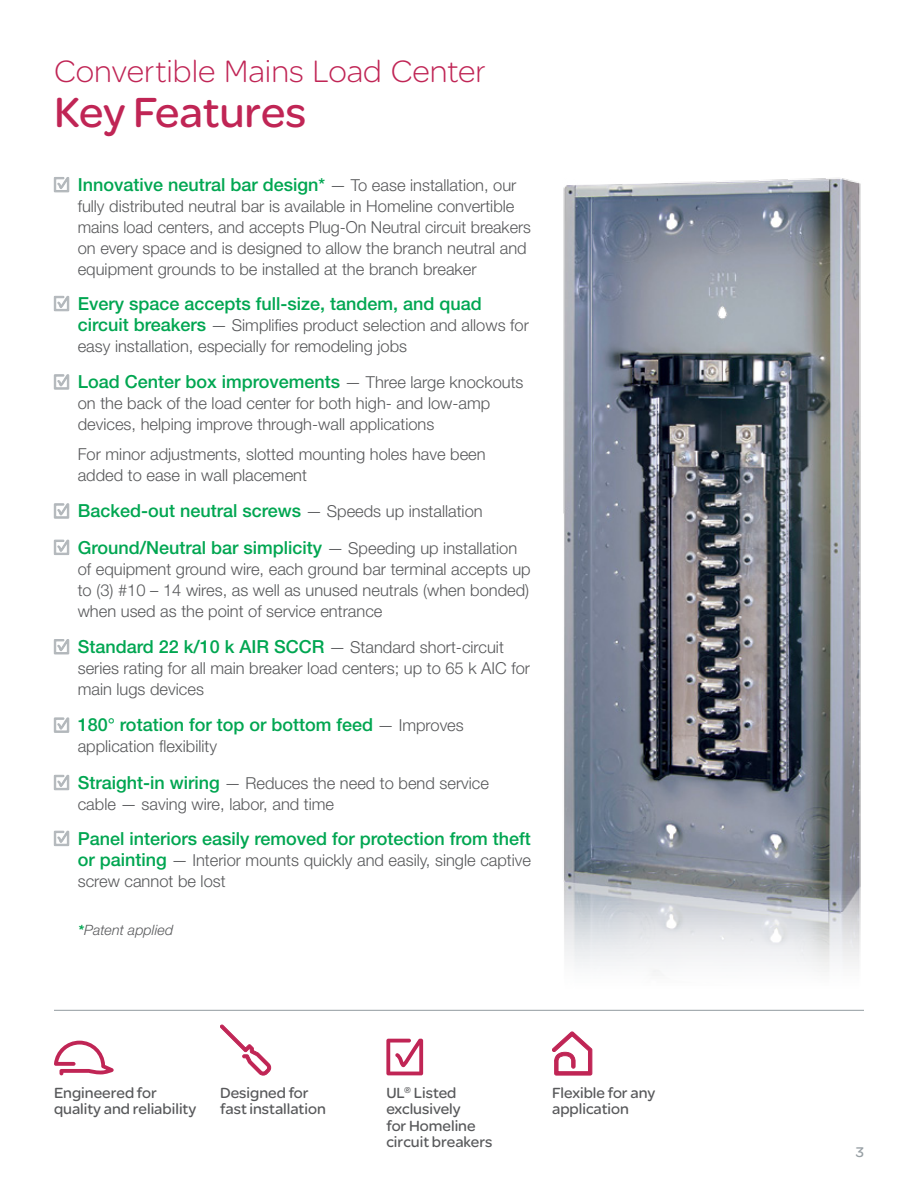
<style>
.page{position:relative;width:918px;height:1188px;background:#fff}
.page>*{position:absolute;margin:0;border:0;box-sizing:border-box;transform-origin:0 0}
.Sub_page_title_22_23{font:45px "SE Optimist";letter-spacing:-.005em;color:#c02555}
.Sub_page_title_22_23-2{font:300 33px "SE Optimist";color:#c02555}
.Bullet_copy_9_12_sym{font:500 18px "Helvetica Neue LT Std";color:#00a651}
.Bullet_copy_9_12_sym-2{font:300 16.5px/21px "Helvetica Neue LT Std";color:#58595b}
.t1{font:15.75px/16.5px "SE Optimist";color:#58595b}
.t2{font:15px "SE Optimist";color:#979fa4}
.Body_copy_9_12{font:italic 300 14.25px "Helvetica Neue LT Std";letter-spacing:.01em;color:#58595b}
.s1{font-weight:300;font-size:16.5px;color:#58595b}
.s2{font-weight:500;font-size:18px;color:#00a651}
.s3{font-weight:700;color:#00a651}
</style>
<div class="page">
<img style="left:563px;top:178px;width:298px;height:794px">
<svg style="left:54px;top:177px;width:15px;height:16px"></svg>
<svg style="left:54px;top:296px;width:15px;height:15px"></svg>
<svg style="left:54px;top:374px;width:15px;height:16px"></svg>
<svg style="left:54px;top:503px;width:15px;height:16px"></svg>
<svg style="left:54px;top:540px;width:15px;height:15px"></svg>
<svg style="left:54px;top:639px;width:15px;height:16px"></svg>
<svg style="left:54px;top:717px;width:15px;height:16px"></svg>
<svg style="left:54px;top:775px;width:15px;height:15px"></svg>
<svg style="left:54px;top:831px;width:15px;height:15px"></svg>
<hr style="left:54px;top:1010px;width:810px;height:1px;background:#979fa4">
<svg style="left:54px;top:1041px;width:60px;height:34px"></svg>
<svg style="left:220px;top:1025px;width:51px;height:51px"></svg>
<svg style="left:386px;top:1039px;width:37px;height:36px"></svg>
<svg style="left:552px;top:1031px;width:40px;height:45px"></svg>
<p class="Sub_page_title_22_23-2" style="left:54px;top:49px;width:434px">Convertible Mains Load Center</p>
<p class="Sub_page_title_22_23" style="left:54px;top:81px;width:254px">Key Features</p>
<p class="Bullet_copy_9_12_sym" style="left:78px;top:174px;width:440px">Innovative neutral bar design* <span class="s1">— To ease installation, our</span></p>
<p class="Bullet_copy_9_12_sym-2" style="left:78px;top:195px;width:455px">fully distributed neutral bar is available in Homeline convertible mains load centers, and accepts Plug-On Neutral circuit breakers on every space and is designed to allow the branch neutral and equipment grounds to be installed at the branch breaker</p>
<p class="Bullet_copy_9_12_sym" style="left:78px;top:293px;width:406px">Every space accepts full-size, tandem, and quad</p>
<p class="Bullet_copy_9_12_sym-2" style="left:78px;top:314px;width:453px"><span class="s2">circuit breakers</span> — Simplifies product selection and allows for easy installation, especially for remodeling jobs</p>
<p class="Bullet_copy_9_12_sym" style="left:78px;top:371px;width:447px">Load Center box improvements <span class="s1">— Three large knockouts</span></p>
<p class="Bullet_copy_9_12_sym-2" style="left:78px;top:392px;width:414px">on the back of the load center for both high- and low-amp devices, helping improve through-wall applications</p>
<p class="Bullet_copy_9_12_sym-2" style="left:78px;top:443px;width:409px">For minor adjustments, slotted mounting holes have been added to ease in wall placement</p>
<p class="Bullet_copy_9_12_sym" style="left:78px;top:500px;width:406px">Backed-out neutral screws <span class="s1">— Speeds up installation</span></p>
<p class="Bullet_copy_9_12_sym" style="left:78px;top:536px;width:441px">Ground/Neutral bar simplicity <span class="s1">— Speeding up installation</span></p>
<p class="Bullet_copy_9_12_sym-2" style="left:78px;top:558px;width:454px;text-align:justify">of equipment ground wire, each ground bar terminal accepts up to (3) #10 – 14 wires, as well as unused neutrals (when bonded) when used as the point of service entrance</p>
<p class="Bullet_copy_9_12_sym" style="left:78px;top:636px;width:428px">Standard 22 k/10 k AIR SCCR <span class="s1">— Standard short-circuit</span></p>
<p class="Bullet_copy_9_12_sym-2" style="left:78px;top:657px;width:454px">series rating for all main breaker load centers; up to 65 k AIC for main lugs devices</p>
<p class="Bullet_copy_9_12_sym" style="left:78px;top:714px;width:388px">180° rotation for top or bottom feed <span class="s1">— Improves</span></p>
<p class="Bullet_copy_9_12_sym-2" style="left:78px;top:736px;width:141px">application flexibility</p>
<p class="Bullet_copy_9_12_sym-2" style="left:78px;top:772px;width:413px"><span class="s2">Straight-in wiring</span> — Reduces the need to bend service cable — saving wire, labor, and time</p>
<p class="Bullet_copy_9_12_sym" style="left:78px;top:828px;width:455px">Panel interiors easily removed for protection from theft</p>
<p class="Bullet_copy_9_12_sym-2" style="left:78px;top:849px;width:455px"><span class="s2">or painting</span> — Interior mounts quickly and easily, single captive screw cannot be lost</p>
<p class="Body_copy_9_12" style="left:78px;top:921px;width:97px"><span class="s3">*</span>Patent applied</p>
<p class="t1" style="left:54px;top:1084px;width:144px">Engineered for quality and reliability</p>
<p class="t1" style="left:220px;top:1084px;width:107px">Designed for fast installation</p>
<p class="t1" style="left:386px;top:1084px;width:108px">UL<sup>®</sup> Listed exclusively<br>for Homeline circuit breakers</p>
<p class="t1" style="left:552px;top:1084px;width:105px">Flexible for any application</p>
<p class="t2" style="left:856px;top:1141px;width:10px">3</p>
</div>
